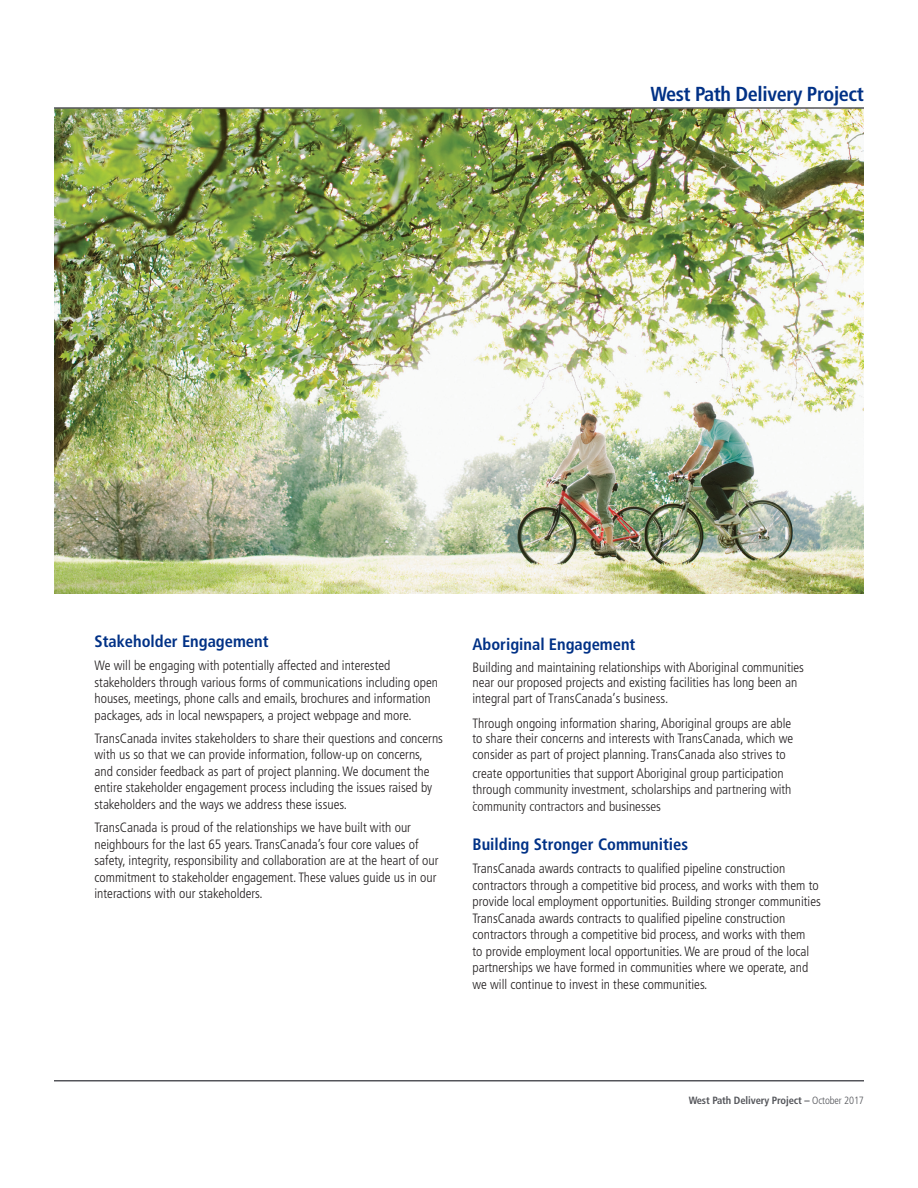
<style>
.page{position:relative;width:918px;height:1188px;background:#fff}
.page>*{position:absolute;margin:0;border:0;box-sizing:border-box;transform-origin:0 0}
.t1{font:700 condensed 20.25px "Frutiger";letter-spacing:-.02em;color:#003186}
.t2{font:700 condensed 16.5px "Frutiger";color:#003186}
.t3{font:700 16.5px "Frutiger TC Condensed";color:#003186}
.t4{font:300 condensed 13.5px/16.5px "Frutiger";color:#231f20}
.t5{font:300 13.5px/16.5px "Frutiger TC Condensed";color:#231f20}
.t6{font:700 condensed 10.5px "Frutiger";letter-spacing:-.01em;color:#54555a}
.s1{font-family:"Frutiger";font-stretch:condensed}
.s2{font-family:"Frutiger TC Condensed";font-stretch:normal}
.s3{font-weight:300}
</style>
<div class="page">
<img style="left:54px;top:109px;width:810px;height:485px">
<hr style="left:54px;top:107px;width:810px;height:2px;background:#54555a">
<hr style="left:54px;top:1080px;width:810px;height:2px;background:#54555a">
<h1 class="t1" style="left:650px;top:82px;width:215px">West Path Delivery Project</h1>
<p class="t2" style="left:94px;top:631px;width:176px">Stakeholder Engagement</p>
<p class="t4" style="left:94px;top:657px;width:345px">We will be engaging with potentially affected and interested stakeholders through various forms of communications including open houses, meetings, phone calls and emails, brochures and information packages, ads in local newspapers, a project webpage and more.</p>
<p class="t4" style="left:94px;top:730px;width:350px">TransCanada invites stakeholders to share their questions and concerns with us so that we can provide information, follow-up on concerns, and consider feedback as part of project planning. We document the entire stakeholder engagement process including the issues raised by stakeholders and the ways we address these issues.</p>
<p class="t4" style="left:94px;top:819px;width:346px">TransCanada is proud of the relationships we have built with our neighbours for the last 65 years. TransCanada’s four core values of safety, integrity, responsibility and collaboration are at the heart of our commitment to stakeholder engagement. These values guide us in our interactions with our stakeholders.</p>
<p class="t3" style="left:472px;top:634px;width:164px">Aboriginal <span class="s1">Engagement</span></p>
<p class="t4" style="left:472px;top:660px;width:333px;line-height:14.5px">Building and maintaining relationships with <span class="s2">Aboriginal</span> communities near our proposed projects and existing facilities has long been an</p>
<p class="t4" style="left:472px;top:686px;width:320px;line-height:25.2px">integral part of TransCanada’s business.<br>Through ongoing information sharing, <span class="s2">Aboriginal</span> groups are able</p>
<p class="t4" style="left:472px;top:730px;width:322px">to share their concerns and interests with TransCanada, which we consider as part of project planning. TransCanada also strives to</p>
<p class="t4" style="left:472px;top:765px;width:313px">create opportunities that support <span class="s2">Aboriginal</span> group participation</p>
<p class="t5" style="left:472px;top:782px;width:321px"><span class="s1">through</span> community investment, scholarships and partnering with community contractors and businesses</p>
<p class="t4" style="left:472px;top:790px;width:5px">.</p>
<p class="t2" style="left:472px;top:835px;width:217px">Building Stronger Communities</p>
<p class="t4" style="left:472px;top:861px;width:350px">TransCanada awards contracts to qualified pipeline construction contractors through a competitive bid process, and works with them to provide local employment opportunities. Building stronger communities TransCanada awards contracts to qualified pipeline construction contractors through a competitive bid process, and works with them<br>to provide employment local opportunities. We are proud of the local partnerships we have formed in communities where we operate, and we will continue to invest in these communities.</p>
<p class="t6" style="left:689px;top:1094px;width:177px">West Path Delivery Project – <span class="s3">October 2017</span></p>
</div>
